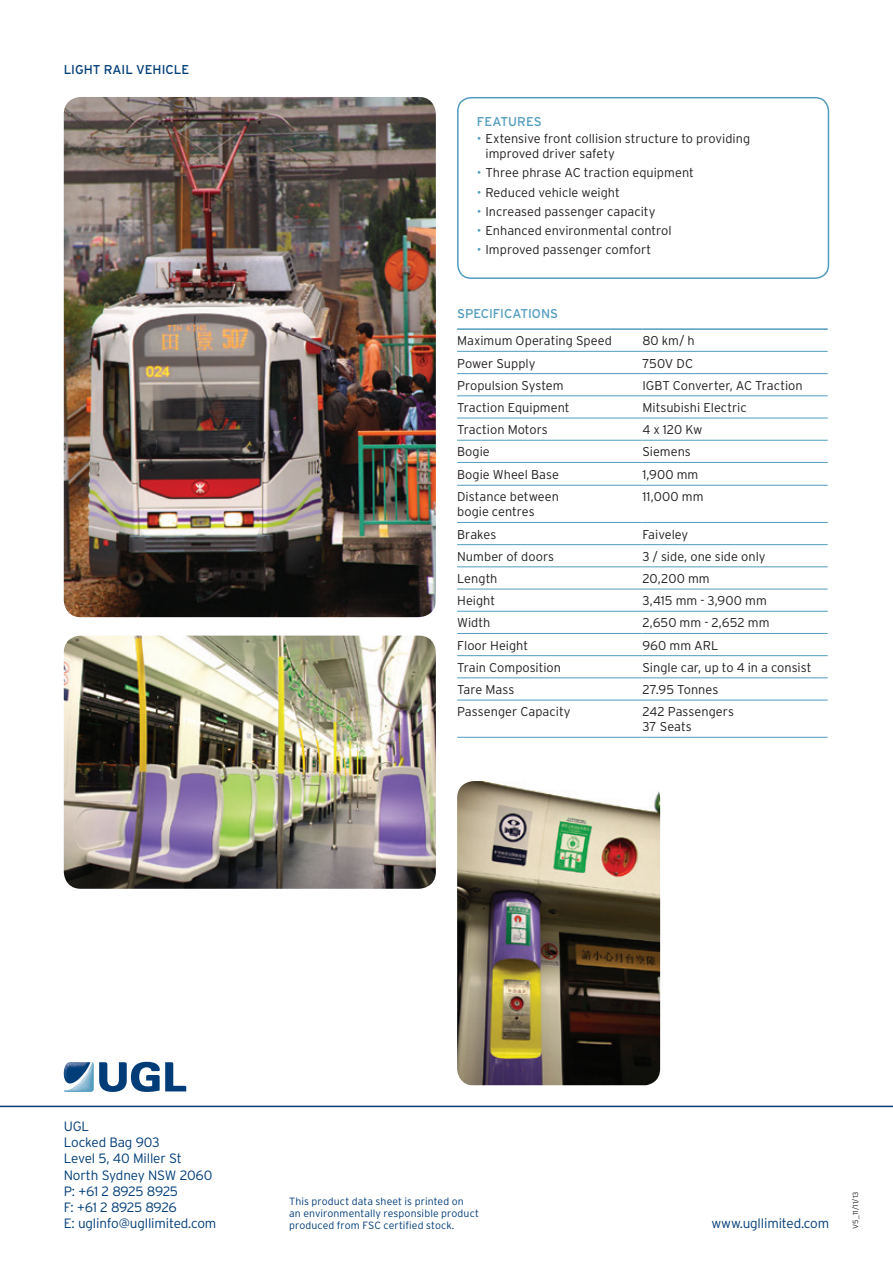
<style>
.page{position:relative;width:893px;height:1263px;background:#fff}
.page>*{position:absolute;margin:0;border:0;box-sizing:border-box;transform-origin:0 0}
.t1{font:300 13.5px/16.2px "Interstate";letter-spacing:-.01em;color:#003d78}
.t2{font:300 12.75px/15px "Interstate";color:#231f20}
.t3{font:12.75px "Interstate";letter-spacing:.005em;color:#529cbe}
.t4{font:12.75px "Interstate";letter-spacing:.005em;color:#003d78}
.t5{font:300 10.5px/12px "Interstate";letter-spacing:.01em;color:#003d78}
.t6{font:300 7.5px "Interstate";letter-spacing:.02em;color:#231f20}
.s1{color:#529cbe}
</style>
<div class="page">
<img style="left:64px;top:636px;width:372px;height:253px">
<img style="left:64px;top:97px;width:372px;height:520px">
<img style="left:457px;top:781px;width:203px;height:304px">
<hr style="left:0;top:1106px;width:893px;height:1px;background:#003d78">
<svg style="left:64px;top:1062px;width:122px;height:30px"></svg>
<hr style="left:457px;top:328px;width:185px;height:2px;background:#529cbe">
<hr style="left:642px;top:328px;width:186px;height:2px;background:#529cbe">
<hr style="left:457px;top:351px;width:185px;height:1px;background:#529cbe">
<hr style="left:642px;top:351px;width:186px;height:1px;background:#529cbe">
<hr style="left:457px;top:373px;width:185px;height:1px;background:#529cbe">
<hr style="left:642px;top:373px;width:186px;height:1px;background:#529cbe">
<hr style="left:457px;top:395px;width:185px;height:1px;background:#529cbe">
<hr style="left:642px;top:395px;width:186px;height:1px;background:#529cbe">
<hr style="left:457px;top:418px;width:185px;height:1px;background:#529cbe">
<hr style="left:642px;top:418px;width:186px;height:1px;background:#529cbe">
<hr style="left:457px;top:440px;width:185px;height:1px;background:#529cbe">
<hr style="left:642px;top:440px;width:186px;height:1px;background:#529cbe">
<hr style="left:457px;top:462px;width:185px;height:1px;background:#529cbe">
<hr style="left:642px;top:462px;width:186px;height:1px;background:#529cbe">
<hr style="left:457px;top:485px;width:185px;height:1px;background:#529cbe">
<hr style="left:642px;top:485px;width:186px;height:1px;background:#529cbe">
<hr style="left:457px;top:522px;width:185px;height:1px;background:#529cbe">
<hr style="left:642px;top:522px;width:186px;height:1px;background:#529cbe">
<hr style="left:457px;top:544px;width:185px;height:1px;background:#529cbe">
<hr style="left:642px;top:544px;width:186px;height:1px;background:#529cbe">
<hr style="left:457px;top:566px;width:185px;height:1px;background:#529cbe">
<hr style="left:642px;top:566px;width:186px;height:1px;background:#529cbe">
<hr style="left:457px;top:589px;width:185px;height:1px;background:#529cbe">
<hr style="left:642px;top:589px;width:186px;height:1px;background:#529cbe">
<hr style="left:457px;top:611px;width:185px;height:1px;background:#529cbe">
<hr style="left:642px;top:611px;width:186px;height:1px;background:#529cbe">
<hr style="left:457px;top:633px;width:185px;height:1px;background:#529cbe">
<hr style="left:642px;top:633px;width:186px;height:1px;background:#529cbe">
<hr style="left:457px;top:655px;width:185px;height:1px;background:#529cbe">
<hr style="left:642px;top:655px;width:186px;height:1px;background:#529cbe">
<hr style="left:457px;top:677px;width:185px;height:1px;background:#529cbe">
<hr style="left:642px;top:677px;width:186px;height:1px;background:#529cbe">
<hr style="left:457px;top:700px;width:185px;height:1px;background:#529cbe">
<hr style="left:642px;top:700px;width:186px;height:1px;background:#529cbe">
<hr style="left:457px;top:737px;width:185px;height:1px;background:#529cbe">
<hr style="left:642px;top:737px;width:186px;height:1px;background:#529cbe">
<div style="left:457px;top:97px;width:372px;height:182px;border:2px solid #529cbe;border-radius:13px"></div>
<p class="t4" style="left:64px;top:62px;width:127px">LIGHT RAIL VEHICLE</p>
<p class="t3" style="left:477px;top:114px;width:65px">FEATUR ES</p>
<p class="t2" style="left:485px;top:131px;width:266px;text-indent:-9px"><span class="s1">•</span> Extensive front collision structure to providing improved driver safety</p>
<p class="t2" style="left:477px;top:165px;width:218px"><span class="s1">•</span> Three phrase AC traction equipment</p>
<p class="t2" style="left:477px;top:185px;width:144px"><span class="s1">•</span> Reduced vehicle weight</p>
<p class="t2" style="left:477px;top:204px;width:180px"><span class="s1">•</span> Increased passenger capacity</p>
<p class="t2" style="left:477px;top:223px;width:196px"><span class="s1">•</span> Enhanced environmental control</p>
<p class="t2" style="left:477px;top:242px;width:176px"><span class="s1">•</span> Improved passenger comfort</p>
<p class="t3" style="left:457px;top:306px;width:101px">SPECIFICATIONS</p>
<p class="t2" style="left:457px;top:333px;width:156px">Maximum Operating Speed</p>
<p class="t2" style="left:642px;top:333px;width:54px">80 km/ h</p>
<p class="t2" style="left:457px;top:355px;width:80px">Power Supply</p>
<p class="t2" style="left:642px;top:355px;width:52px">750V DC</p>
<p class="t2" style="left:457px;top:378px;width:108px">Propulsion System</p>
<p class="t2" style="left:642px;top:378px;width:162px">IGBT Converter, AC Traction</p>
<p class="t2" style="left:457px;top:400px;width:114px">Traction Equipment</p>
<p class="t2" style="left:642px;top:400px;width:106px">Mitsubishi Electric</p>
<p class="t2" style="left:457px;top:422px;width:92px">Traction Motors</p>
<p class="t2" style="left:642px;top:422px;width:61px">4 x 120 Kw</p>
<p class="t2" style="left:457px;top:444px;width:34px">Bogie</p>
<p class="t2" style="left:642px;top:444px;width:50px">Siemens</p>
<p class="t2" style="left:457px;top:466px;width:103px">Bogie Wheel Base</p>
<p class="t2" style="left:642px;top:466px;width:58px">1,900 mm</p>
<p class="t2" style="left:457px;top:489px;width:103px">Distance between bogie centres</p>
<p class="t2" style="left:642px;top:489px;width:63px">11,000 mm</p>
<p class="t2" style="left:457px;top:526px;width:41px">Brakes</p>
<p class="t2" style="left:642px;top:526px;width:47px">Faiveley</p>
<p class="t2" style="left:457px;top:549px;width:99px">Number of doors</p>
<p class="t2" style="left:642px;top:549px;width:125px">3 / side, one side only</p>
<p class="t2" style="left:457px;top:571px;width:42px">Length</p>
<p class="t2" style="left:642px;top:571px;width:69px">20,200 mm</p>
<p class="t2" style="left:457px;top:593px;width:40px">Height</p>
<p class="t2" style="left:642px;top:593px;width:126px">3,415 mm - 3,900 mm</p>
<p class="t2" style="left:457px;top:615px;width:35px">Width</p>
<p class="t2" style="left:642px;top:615px;width:129px">2,650 mm - 2,652 mm</p>
<p class="t2" style="left:457px;top:637px;width:73px">Floor Height</p>
<p class="t2" style="left:642px;top:637px;width:78px">960 mm ARL</p>
<p class="t2" style="left:457px;top:660px;width:105px">Train Composition</p>
<p class="t2" style="left:642px;top:660px;width:171px">Single car, up to 4 in a consist</p>
<p class="t2" style="left:457px;top:682px;width:59px">Tare Mass</p>
<p class="t2" style="left:642px;top:682px;width:77px">27.95 Tonnes</p>
<p class="t2" style="left:457px;top:704px;width:115px">Passenger Capacity</p>
<p class="t2" style="left:642px;top:704px;width:93px">242 Passengers<br>37 Seats</p>
<p class="t1" style="left:64px;top:1118px;width:154px">UGL<br>Locked Bag 903<br>Level 5, 40 Miller St<br>North Sydney NSW 2060<br>P: +61 2 8925 8925<br>F: +61 2 8925 8926<br>E: uglinfo@ugllimited.com</p>
<p class="t5" style="left:289px;top:1195px;width:191px">This product data sheet is printed on<br>an environmentally responsible product produced from FSC certified stock.</p>
<p class="t6" style="left:851px;top:1229px;width:39px;rotate:-90deg">V5_11/11/13</p>
<p class="t1" style="left:711px;top:1215px;width:119px">www.ugllimited.com</p>
</div>
